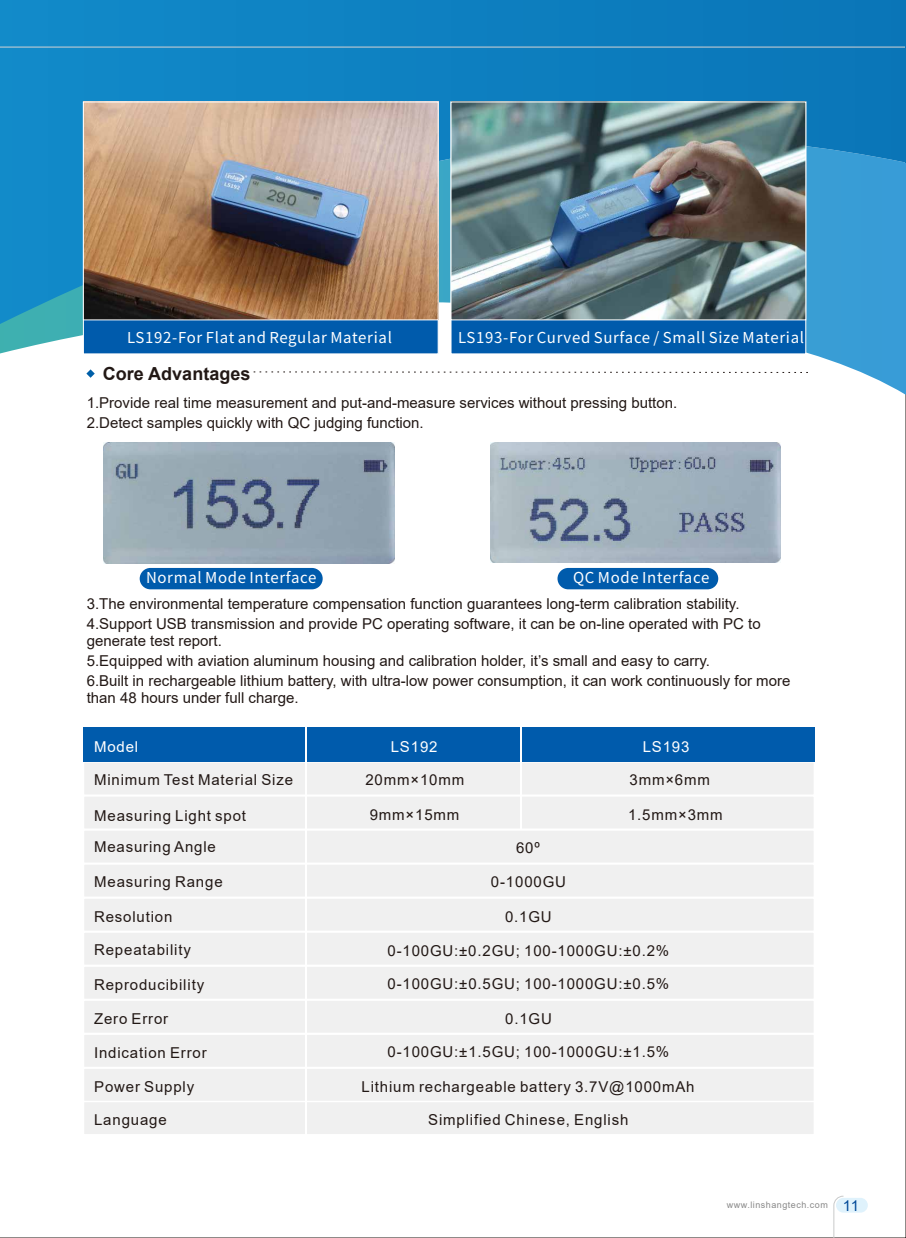
<style>
.page{position:relative;width:906px;height:1238px;background:#fff}
.page>*{position:absolute;margin:0;border:0;box-sizing:border-box;transform-origin:0 0}
.t1{font:700 18px "Arial";color:#221815}
.t2{font:15px/20.1px "Arial";color:#221815}
.t3{font:15px/33px "Arial";letter-spacing:.055em;color:#221815}
.t4{font:15px "Source Han Sans CN";letter-spacing:.045em;color:#fff}
.t5{font:15px "Arial";letter-spacing:.055em;color:#fff}
.t6{font:9px "Arial";letter-spacing:.055em;color:#898989}
.s1{font-size:15px;color:#004898}
</style>
<div class="page">
<svg style="left:0;top:324px;width:906px;height:71px"></svg>
<svg style="left:0;top:0;width:905px;height:324px"></svg>
<svg style="left:0;top:46px;width:905px;height:32px"></svg>
<svg style="left:86px;top:369px;width:9px;height:9px"></svg>
<svg style="left:253px;top:371px;width:558px;height:2px"></svg>
<div style="left:83px;top:1100px;width:731px;height:34px;background:#f0f0f0"></div>
<div style="left:83px;top:897px;width:731px;height:34px;background:#f0f0f0"></div>
<div style="left:82px;top:896px;width:734px;height:36px;border:2px solid #fff"></div>
<div style="left:83px;top:761px;width:731px;height:34px;background:#f0f0f0"></div>
<div style="left:82px;top:760px;width:734px;height:36px;border:2px solid #fff"></div>
<div style="left:83px;top:863px;width:731px;height:34px;background:#f0f0f0"></div>
<div style="left:82px;top:862px;width:734px;height:36px;border:2px solid #fff"></div>
<div style="left:83px;top:795px;width:731px;height:34px;background:#f0f0f0"></div>
<div style="left:82px;top:794px;width:734px;height:36px;border:2px solid #fff"></div>
<div style="left:83px;top:829px;width:731px;height:34px;background:#f0f0f0"></div>
<div style="left:82px;top:828px;width:734px;height:36px;border:2px solid #fff"></div>
<div style="left:83px;top:727px;width:731px;height:34px;background:#005bac"></div>
<hr style="left:520px;top:727px;width:2px;height:102px;background:#fff">
<div style="left:83px;top:1067px;width:731px;height:34px;background:#f0f0f0"></div>
<div style="left:82px;top:1066px;width:734px;height:36px;border:2px solid #fff"></div>
<div style="left:83px;top:931px;width:731px;height:34px;background:#f0f0f0"></div>
<div style="left:82px;top:930px;width:734px;height:36px;border:2px solid #fff"></div>
<div style="left:83px;top:1033px;width:731px;height:34px;background:#f0f0f0"></div>
<div style="left:82px;top:1032px;width:734px;height:36px;border:2px solid #fff"></div>
<div style="left:83px;top:965px;width:731px;height:34px;background:#f0f0f0"></div>
<div style="left:82px;top:964px;width:734px;height:36px;border:2px solid #fff"></div>
<div style="left:83px;top:999px;width:731px;height:34px;background:#f0f0f0"></div>
<div style="left:82px;top:998px;width:734px;height:36px;border:2px solid #fff"></div>
<hr style="left:305px;top:727px;width:2px;height:407px;background:#fff">
<div style="left:83px;top:102px;width:355px;height:252px;background:#005bac"></div>
<img style="left:85px;top:104px;width:351px;height:214px">
<div style="left:83px;top:102px;width:355px;height:218px;border:1px solid #fff"></div>
<div style="left:450px;top:102px;width:356px;height:252px;background:#005bac"></div>
<img style="left:452px;top:104px;width:352px;height:214px">
<div style="left:450px;top:102px;width:356px;height:218px;border:1px solid #fff"></div>
<div style="left:557px;top:568px;width:161px;height:21px;background:#005bac;border-radius:11px"></div>
<div style="left:140px;top:568px;width:183px;height:21px;background:#005bac;border-radius:11px"></div>
<img style="left:104px;top:443px;width:291px;height:120px">
<img style="left:491px;top:443px;width:289px;height:119px">
<hr style="left:905px;top:162px;width:1px;height:232px;background:#389bd7">
<hr style="left:905px;top:0;width:1px;height:162px;background:#0a75b7">
<svg style="left:833px;top:1195px;width:73px;height:42px"></svg>
<hr style="left:0;top:1237px;width:906px;height:1px;background:#8f8a88">
<p class="t4" style="left:127px;top:330px;width:266px">LS192-For Flat and Regular Material</p>
<p class="t4" style="left:458px;top:330px;width:347px">LS193-For Curved Surface / Small Size Material</p>
<p class="t1" style="left:103px;top:360px;width:149px">Core Advantages</p>
<p class="t2" style="left:87px;top:392px;width:592px">1.Provide real time measurement and put-and-measure services without pressing button.<br>2.Detect samples quickly with QC judging function.</p>
<p class="t4" style="left:146px;top:570px;width:172px">Normal Mode Interface</p>
<p class="t4" style="left:573px;top:570px;width:138px">QC Mode Interface</p>
<p class="t2" style="left:87px;top:593px;width:675px">3.The environmental temperature compensation function guarantees long-term calibration stability.<br>4.Support USB transmission and provide PC operating software, it can be on-line operated with PC to</p>
<p class="t2" style="left:87px;top:630px;width:705px">generate test report.<br>5.Equipped with aviation aluminum housing and calibration holder, it’s small and easy to carry.<br>6.Built in rechargeable lithium battery, with ultra-low power consumption, it can work continuously for more</p>
<p class="t2" style="left:87px;top:687px;width:213px">than 48 hours under full charge.</p>
<p class="t5" style="left:94px;top:736px;width:46px">Model</p>
<p class="t5" style="left:391px;top:736px;width:48px">LS192</p>
<p class="t5" style="left:642px;top:736px;width:48px">LS193</p>
<p class="t2" style="left:629px;top:770px;width:82px">3mm×6mm</p>
<p class="t3" style="left:94px;top:762px;width:201px">Minimum Test Material Size</p>
<p class="t3" style="left:365px;top:763px;width:100px">20mm×10mm</p>
<p class="t3" style="left:94px;top:798px;width:153px">Measuring Light spot</p>
<p class="t2" style="left:370px;top:804px;width:91px">9mm×15mm</p>
<p class="t3" style="left:94px;top:829px;width:123px">Measuring Angle</p>
<p class="t2" style="left:516px;top:837px;width:25px">60º</p>
<p class="t3" style="left:94px;top:865px;width:130px">Measuring Range</p>
<p class="t2" style="left:491px;top:871px;width:77px">0-1000GU</p>
<p class="t3" style="left:94px;top:899px;width:80px">Resolution</p>
<p class="t2" style="left:505px;top:906px;width:48px">0.1GU</p>
<p class="t2" style="left:628px;top:804px;width:96px">1.5mm×3mm</p>
<p class="t3" style="left:94px;top:933px;width:98px">Repeatability</p>
<p class="t3" style="left:387px;top:933px;width:283px">0-100GU:±0.2GU; 100-1000GU:±0.2%<br>0-100GU:±0.5GU; 100-1000GU:±0.5%</p>
<p class="t2" style="left:505px;top:1008px;width:48px">0.1GU</p>
<p class="t3" style="left:387px;top:1035px;width:283px">0-100GU:±1.5GU; 100-1000GU:±1.5%</p>
<p class="t3" style="left:94px;top:967px;width:112px">Reproducibility</p>
<p class="t3" style="left:94px;top:1001px;width:76px">Zero Error</p>
<p class="t3" style="left:94px;top:1035px;width:114px">Indication Error</p>
<p class="t3" style="left:94px;top:1069px;width:102px">Power Supply</p>
<p class="t3" style="left:361px;top:1069px;width:334px">Lithium rechargeable battery 3.7V@1000mAh</p>
<p class="t3" style="left:94px;top:1102px;width:74px">Language</p>
<p class="t3" style="left:428px;top:1102px;width:202px">Simplified Chinese, English</p>
<p class="t6" style="left:727px;top:1198px;width:134px">www.linshangtech.com <span class="s1">11</span></p>
</div>
